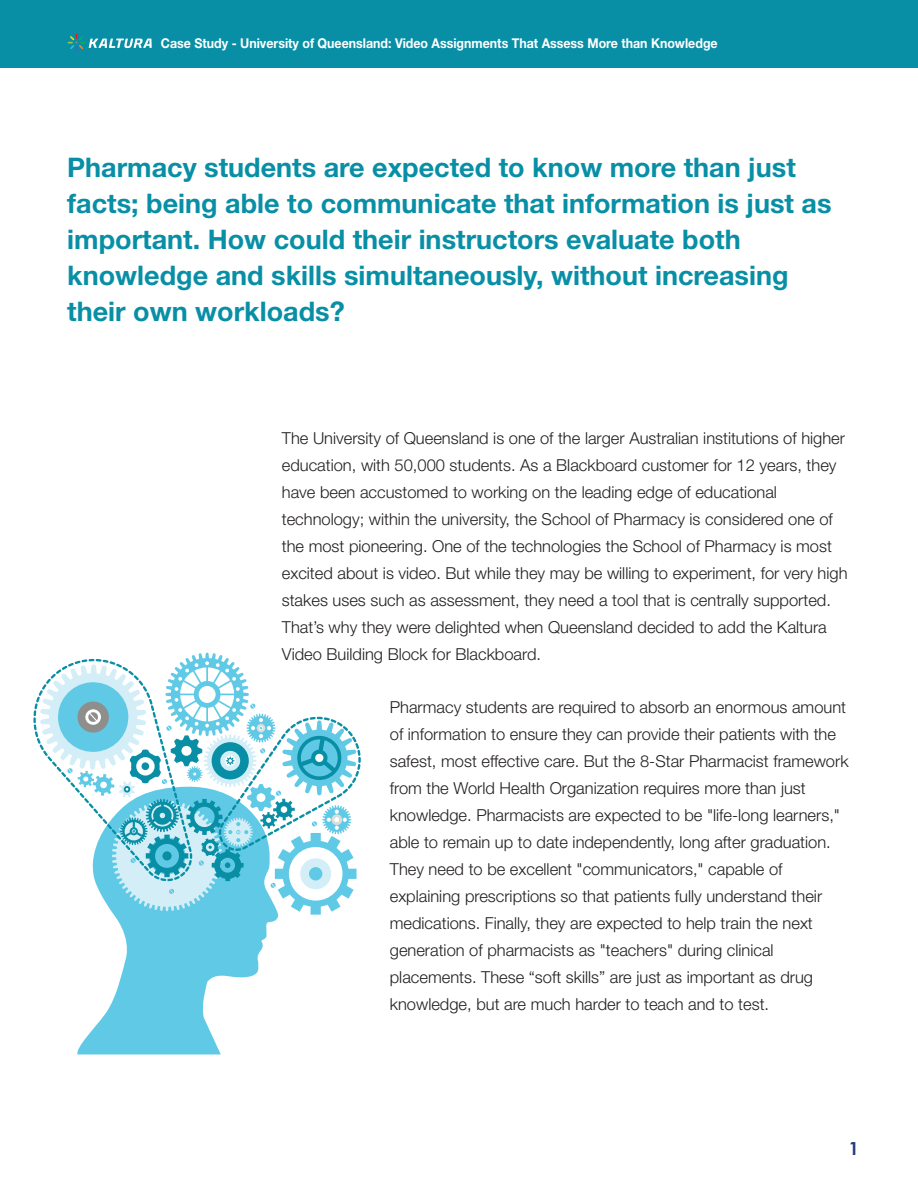
<style>
.page{position:relative;width:918px;height:1188px;background:#fff}
.page>*{position:absolute;margin:0;border:0;box-sizing:border-box;transform-origin:0 0}
.t1{font:700 27px/36px "Helvetica Neue";color:#088fa6}
.t2{font:700 18px "Century Gothic";color:#253d7a}
.t3{font:300 16.5px/27px "Helvetica Neue";color:#231f20}
.t4{font:700 13.5px "Helvetica Neue";color:#fff;scale:.92 1}
</style>
<div class="page">
<div style="left:0;top:0;width:918px;height:67px;background:#088fa6"></div>
<svg style="left:77px;top:915px;width:202px;height:139px;fill:#60cae6"></svg>
<svg style="left:33px;top:653px;width:328px;height:262px"></svg>
<svg style="left:68px;top:34px;width:84px;height:18px"></svg>
<p class="t4" style="left:161px;top:35px;width:607px">Case Study - University of Queensland: Video Assignments That Assess More than Knowledge</p>
<p class="t1" style="left:67px;top:149px;width:766px">Pharmacy students are expected to know more than just facts; being able to communicate that information is just as important. How could their instructors evaluate both knowledge and skills simultaneously, without increasing their own workloads?</p>
<p class="t3" style="left:282px;top:424px;width:567px">The University of Queensland is one of the larger Australian institutions of higher education, with 50,000 students. As a Blackboard customer for 12 years, they have been accustomed to working on the leading edge of educational technology; within the university, the School of Pharmacy is considered one of the most pioneering. One of the technologies the School of Pharmacy is most excited about is video. But while they may be willing to experiment, for very high stakes uses such as assessment, they need a tool that is centrally supported.<br>That’s why they were delighted when Queensland decided to add the Kaltura Video Building Block for Blackboard.</p>
<p class="t3" style="left:390px;top:693px;width:460px">Pharmacy students are required to absorb an enormous amount of information to ensure they can provide their patients with the safest, most effective care. But the 8-Star Pharmacist framework from the World Health Organization requires more than just knowledge. Pharmacists are expected to be "life-long learners," able to remain up to date independently, long after graduation.<br>They need to be excellent "communicators," capable of explaining prescriptions so that patients fully understand their medications. Finally, they are expected to help train the next generation of pharmacists as "teachers" during clinical placements. These “soft skills” are just as important as drug knowledge, but are much harder to teach and to test.</p>
<p class="t2" style="left:849px;top:1135px;width:12px">1</p>
</div>
